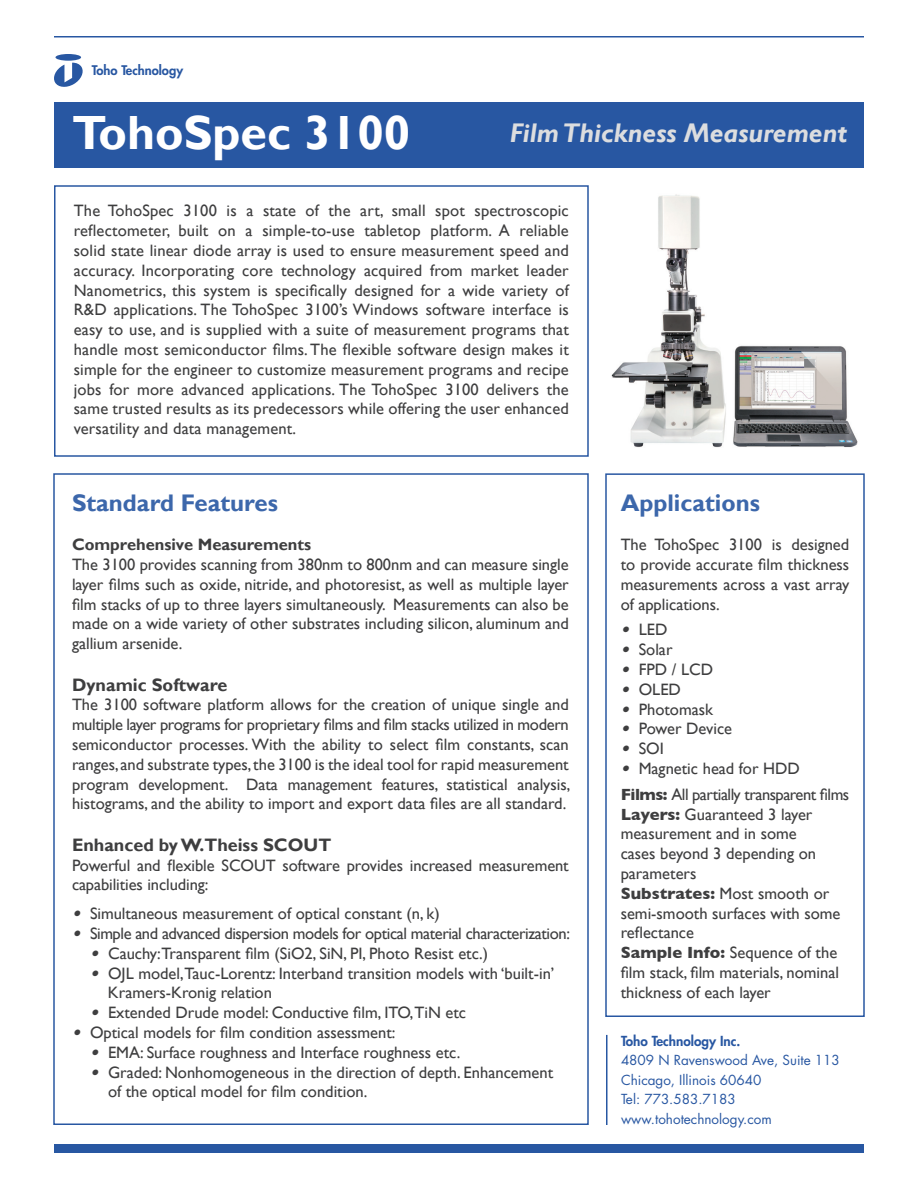
<style>
.page{position:relative;width:918px;height:1188px;background:#fff}
.page>*{position:absolute;margin:0;border:0;box-sizing:border-box;transform-origin:0 0}
.t1{font:700 48px "Gill Sans";color:#fff}
.t2{font:italic 700 27px "Gill Sans";color:#dcdddf}
.t3{font:700 24px "Gill Sans";color:#3c67ab}
.t4{font:700 18px "Gill Sans";color:#3e3e3f}
.t5{font:16.5px/19.8px "Gill Sans";color:#3e3e3f;text-align:justify}
.t6{font:16.5px "Gill Sans";letter-spacing:-.025em;color:#3e3e3f}
.t7{font:16.5px/25.8px "Gill Sans";letter-spacing:-.03em;color:#3e3e3f}
.t8{font:700 16.5px "Gill Sans";color:#3e3e3f}
.t9{font:13.5px/19.5px "Futura";color:#2857a2}
.t10{font:800 13.5px "Futura";color:#2857a2}
.t11{font:800 12.9px "Futura";color:#2857a2}
.s1{font-family:"Futura";font-style:italic;font-size:15px}
.s2{font-weight:700}
</style>
<div class="page">
<div style="left:55px;top:54px;width:26px;height:7px;background:#2857a2;border-radius:50%"></div>
<svg style="left:54px;top:63px;width:29px;height:24px"></svg>
<hr style="left:54px;top:36px;width:810px;height:2px;background:#2857a2">
<div style="left:54px;top:102px;width:810px;height:66px;background:#2857a2"></div>
<div style="left:54px;top:1144px;width:810px;height:9px;background:#2857a2"></div>
<div style="left:54px;top:185px;width:535px;height:272px;border:2px solid #2857a2"></div>
<div style="left:53px;top:473px;width:536px;height:652px;border:2px solid #2857a2"></div>
<div style="left:605px;top:473px;width:260px;height:544px;border:2px solid #2857a2"></div>
<hr style="left:606px;top:1035px;width:2px;height:90px;background:#2757a2">
<img style="left:611px;top:194px;width:247px;height:254px">
<p class="t11" style="left:92px;top:62px;width:93px">Toho Technology</p>
<h1 class="t1" style="left:72px;top:104px;width:340px">TohoSpec 3100</h1>
<h2 class="t2" style="left:510px;top:117px;width:339px">Film Thickness Measurement</h2>
<p class="t5" style="left:74px;top:201px;width:497px">The TohoSpec 3100 is a state of the art, small spot spectroscopic reflectometer, built on a simple-to-use tabletop platform. A reliable solid state linear diode array is used to ensure measurement speed and accuracy. Incorporating core technology acquired from market leader Nanometrics, this system is specifically designed for a wide variety of R&amp;D applications. The TohoSpec 3100’s Windows software interface is easy to use, and is supplied with a suite of measurement programs that handle most semiconductor films. The flexible software design makes it simple for the engineer to customize measurement programs and recipe jobs for more advanced applications. The TohoSpec 3100 delivers the same trusted results as its predecessors while offering the user enhanced versatility and data management.</p>
<h3 class="t3" style="left:72px;top:488px;width:208px">Standard Features</h3>
<p class="t8" style="left:72px;top:535px;width:241px">Comprehensive Measurements</p>
<p class="t5" style="left:72px;top:554px;width:498px">The 3100 provides scanning from 380nm to 800nm and can measure single layer films such as oxide, nitride, and photoresist, as well as multiple layer film stacks of up to three layers simultaneously. Measurements can also be made on a wide variety of other substrates including silicon, aluminum and gallium arsenide.</p>
<p class="t4" style="left:72px;top:674px;width:157px">Dynamic Software</p>
<p class="t5" style="left:72px;top:695px;width:500px">The 3100 software platform allows for the creation of unique single and multiple layer programs for proprietary films and film stacks utilized in modern semiconductor processes. With the ability to select film constants, scan ranges, and substrate types, the 3100 is the ideal tool for rapid measurement program development. Data management features, statistical analysis, histograms, and the ability to import and export data files are all standard.</p>
<p class="t4" style="left:72px;top:834px;width:261px">Enhanced by W.Theiss SCOUT</p>
<p class="t5" style="left:72px;top:855px;width:498px">Powerful and flexible SCOUT software provides increased measurement capabilities including:</p>
<p class="t5" style="left:72px;top:904px;width:369px"><span class="s1">•</span> Simultaneous measurement of optical constant (n, k)</p>
<p class="t6" style="left:72px;top:924px;width:499px"><span class="s1">•</span> Simple and advanced dispersion models for optical material characterization:</p>
<p class="t5" style="left:90px;top:943px;width:400px"><span class="s1">•</span> Cauchy:Transparent film (SiO2, SiN, PI, Photo Resist etc.)</p>
<p class="t5" style="left:108px;top:963px;width:448px;text-indent:-18px"><span class="s1">•</span> OJL model,Tauc-Lorentz: Interband transition models with ‘built-in’<br>Kramers-Kronig relation</p>
<p class="t5" style="left:90px;top:1003px;width:378px"><span class="s1">•</span> Extended Drude model: Conductive film, ITO,TiN etc</p>
<p class="t5" style="left:72px;top:1022px;width:325px"><span class="s1">•</span> Optical models for film condition assessment:</p>
<p class="t5" style="left:90px;top:1042px;width:372px"><span class="s1">•</span> EMA: Surface roughness and Interface roughness etc.</p>
<p class="t5" style="left:108px;top:1062px;width:447px;text-indent:-18px"><span class="s1">•</span> Graded: Nonhomogeneous in the direction of depth. Enhancement of the optical model for film condition.</p>
<h3 class="t3" style="left:621px;top:488px;width:141px">Applications</h3>
<p class="t5" style="left:621px;top:535px;width:230px">The TohoSpec 3100 is designed to provide accurate film thickness measurements across a vast array of applications.</p>
<p class="t5" style="left:621px;top:620px;width:48px"><span class="s1">•</span> LED</p>
<p class="t5" style="left:621px;top:640px;width:53px"><span class="s1">•</span> Solar</p>
<p class="t5" style="left:621px;top:659px;width:94px"><span class="s1">•</span> FPD / LCD</p>
<p class="t5" style="left:621px;top:679px;width:62px"><span class="s1">•</span> OLED</p>
<p class="t5" style="left:621px;top:699px;width:94px"><span class="s1">•</span> Photomask</p>
<p class="t5" style="left:621px;top:719px;width:113px"><span class="s1">•</span> Power Device</p>
<p class="t5" style="left:621px;top:739px;width:45px"><span class="s1">•</span> SOI</p>
<p class="t7" style="left:621px;top:755px;width:230px"><span class="s1">•</span> Magnetic head for HDD<br><span class="s2">Films:</span> All partially transparent films</p>
<p class="t5" style="left:621px;top:804px;width:221px;text-align:left"><span class="s2">Layers:</span> Guaranteed 3 layer measurement and in some<br>cases beyond 3 depending on parameters<br><span class="s2">Substrates:</span> Most smooth or semi-smooth surfaces with some reflectance<br><span class="s2">Sample Info:</span> Sequence of the film stack, film materials, nominal thickness of each layer</p>
<p class="t10" style="left:621px;top:1032px;width:121px">Toho Technology Inc.</p>
<p class="t9" style="left:621px;top:1050px;width:220px">4809 N Ravenswood Ave, Suite 113<br>Chicago, Illinois 60640<br>Tel: 773.583.7183 www.tohotechnology.com</p>
</div>
